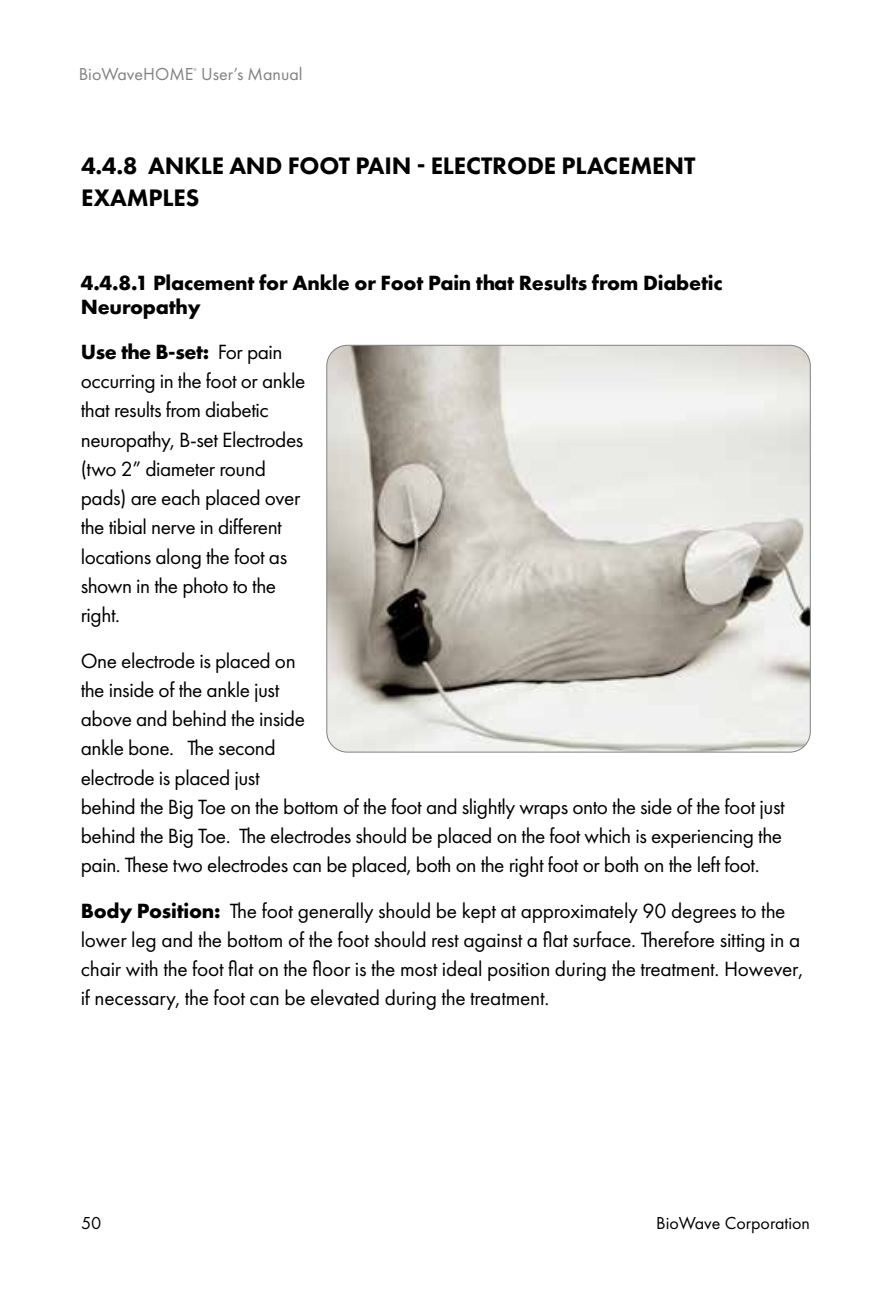
<style>
.page{position:relative;width:891px;height:1296px;background:#fff}
.page>*{position:absolute;margin:0;border:0;box-sizing:border-box;transform-origin:0 0}
.t1{font:800 24.75px/31.5px "Futura PT";letter-spacing:-.005em;color:#000}
.t2{font:21.38px/29.2px "Futura PT";letter-spacing:-.02em;color:#000}
.t3{font:700 21.38px/23.6px "Futura PT";letter-spacing:-.01em;color:#000}
.t4{font:18px "Futura PT";color:#808285}
.t5{font:18px "Futura PT";color:#000}
.t6{font:4.5px "Futura PT";color:#808285}
.s1{font-weight:700}
</style>
<div class="page">
<img style="left:328px;top:345px;width:481px;height:406px">
<p class="t4" style="left:79px;top:64px;width:225px">BioWaveHOME User’s Manual</p>
<p class="t6" style="left:194px;top:67px;width:5px">®</p>
<p class="t1" style="left:81px;top:150px;width:616px">4.4.8 ANKLE AND FOOT PAIN - ELECTRODE PLACEMENT<br>EXAMPLES</p>
<p class="t3" style="left:81px;top:270px;width:643px">4.4.8.1 Placement for Ankle or Foot Pain that Results from Diabetic<br>Neuropathy</p>
<p class="t2" style="left:81px;top:337px;width:226px"><span class="s1">Use the B-set:</span> For pain occurring in the foot or ankle that results from diabetic neuropathy, B-set Electrodes (two 2” diameter round pads) are each placed over the tibial nerve in different locations along the foot as shown in the photo to the right.</p>
<p class="t2" style="left:81px;top:646px;width:705px">One electrode is placed on<br>the inside of the ankle just<br>above and behind the inside<br>ankle bone. The second<br>electrode is placed just<br>behind the Big Toe on the bottom of the foot and slightly wraps onto the side of the foot just behind the Big Toe. The electrodes should be placed on the foot which is experiencing the pain. These two electrodes can be placed, both on the right foot or both on the left foot.</p>
<p class="t2" style="left:81px;top:896px;width:724px"><span class="s1">Body Position:</span> The foot generally should be kept at approximately 90 degrees to the lower leg and the bottom of the foot should rest against a flat surface. Therefore sitting in a chair with the foot flat on the floor is the most ideal position during the treatment. However, if necessary, the foot can be elevated during the treatment.</p>
<p class="t5" style="left:81px;top:1212px;width:22px">50</p>
<p class="t5" style="left:656px;top:1212px;width:155px">BioWave Corporation</p>
</div>
